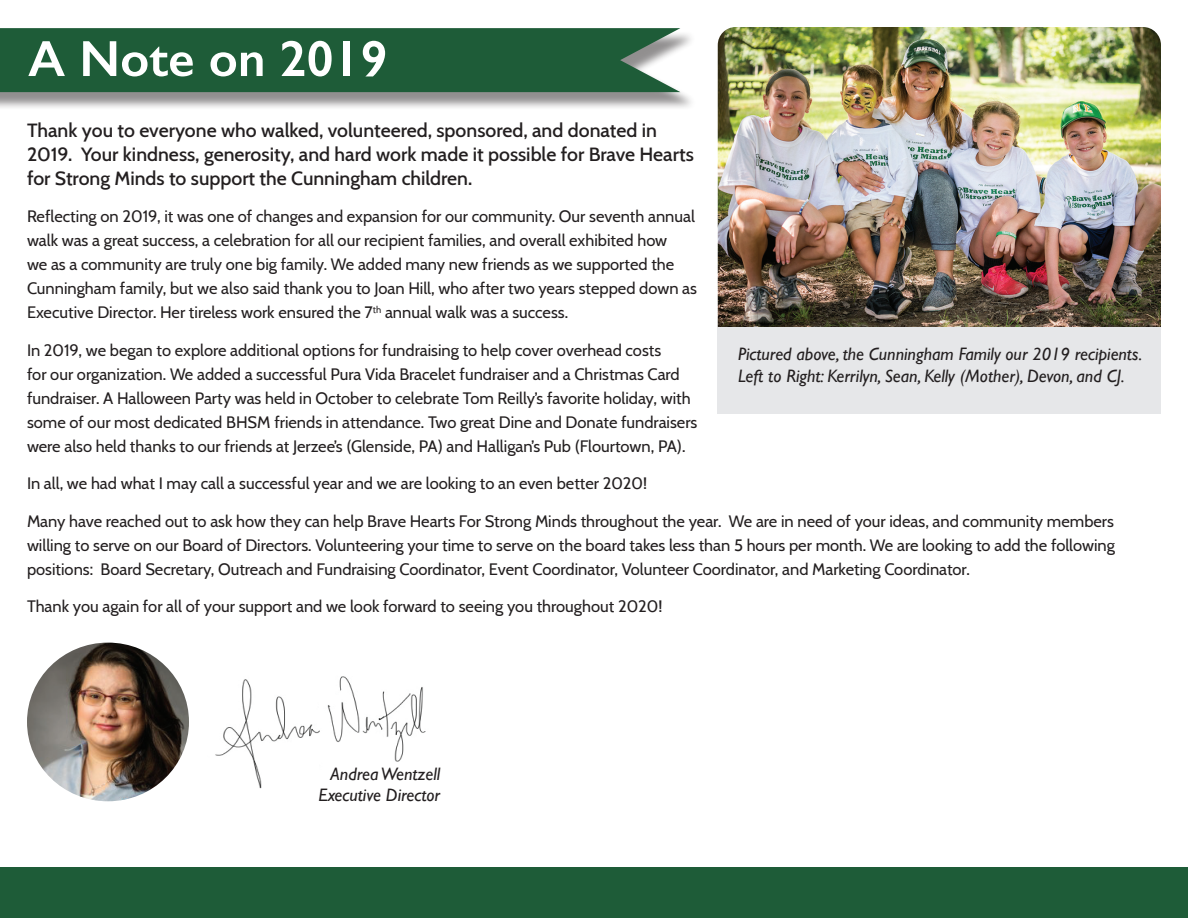
<style>
.page{position:relative;width:1188px;height:918px;background:#fff}
.page>*{position:absolute;margin:0;border:0;box-sizing:border-box;transform-origin:0 0}
.t1{font:600 51px "Gill Sans";color:#fff}
.t2{font:500 19.5px/24px "Cabin";color:#231f20}
.t3{font:italic 18px/21.6px "Gill Sans";color:#231f20}
.t4{font:16.5px/24px "Cabin";color:#231f20}
</style>
<div class="page">
<div style="left:0;top:31px;width:697px;height:79px;background:#231f20;opacity:.5"></div>
<div style="left:0;top:28px;width:680px;height:64px;background:#1e5c38"></div>
<div style="left:0;top:867px;width:1188px;height:51px;background:#1e5c38"></div>
<img style="left:718px;top:27px;width:443px;height:300px">
<img style="left:27px;top:643px;width:162px;height:158px">
<div style="left:718px;top:327px;width:443px;height:87px;background:#e6e7e9"></div>
<img style="left:215px;top:679px;width:105px;height:110px">
<img style="left:327px;top:676px;width:99px;height:86px">
<h1 class="t1" style="left:28px;top:28px;width:361px">A Note on 2019</h1>
<p class="t2" style="left:27px;top:116px;width:668px">Thank you to everyone who walked, volunteered, sponsored, and donated in<br>2019. Your kindness, generosity, and hard work made it possible for Brave Hearts for Strong Minds to support the Cunningham children.</p>
<p class="t4" style="left:27px;top:203px;width:672px">Reflecting on 2019, it was one of changes and expansion for our community. Our seventh annual walk was a great success, a celebration for all our recipient families, and overall exhibited how<br>we as a community are truly one big family. We added many new friends as we supported the Cunningham family, but we also said thank you to Joan Hill, who after two years stepped down as Executive Director. Her tireless work ensured the 7<sup>th</sup> annual walk was a success.</p>
<p class="t4" style="left:27px;top:337px;width:672px">In 2019, we began to explore additional options for fundraising to help cover overhead costs<br>for our organization. We added a successful Pura Vida Bracelet fundraiser and a Christmas Card fundraiser. A Halloween Party was held in October to celebrate Tom Reilly’s favorite holiday, with some of our most dedicated BHSM friends in attendance. Two great Dine and Donate fundraisers were also held thanks to our friends at Jerzee’s (Glenside, PA) and Halligan’s Pub (Flourtown, PA).</p>
<p class="t4" style="left:27px;top:470px;width:622px">In all, we had what I may call a successful year and we are looking to an even better 2020!</p>
<p class="t4" style="left:27px;top:508px;width:1090px;text-align:justify">Many have reached out to ask how they can help Brave Hearts For Strong Minds throughout the year. We are in need of your ideas, and community members willing to serve on our Board of Directors. Volunteering your time to serve on the board takes less than 5 hours per month. We are looking to add the following positions: Board Secretary, Outreach and Fundraising Coordinator, Event Coordinator, Volunteer Coordinator, and Marketing Coordinator.</p>
<p class="t4" style="left:27px;top:593px;width:637px">Thank you again for all of your support and we look forward to seeing you throughout 2020!</p>
<p class="t3" style="left:738px;top:343px;width:406px">Pictured above, the Cunningham Family our 2019 recipients.<br>Left to Right: Kerrilyn, Sean, Kelly (Mother), Devon, and CJ.</p>
<p class="t3" style="left:319px;top:763px;width:123px;text-align:right">Andrea Wentzell<br>Executive Director</p>
</div>
